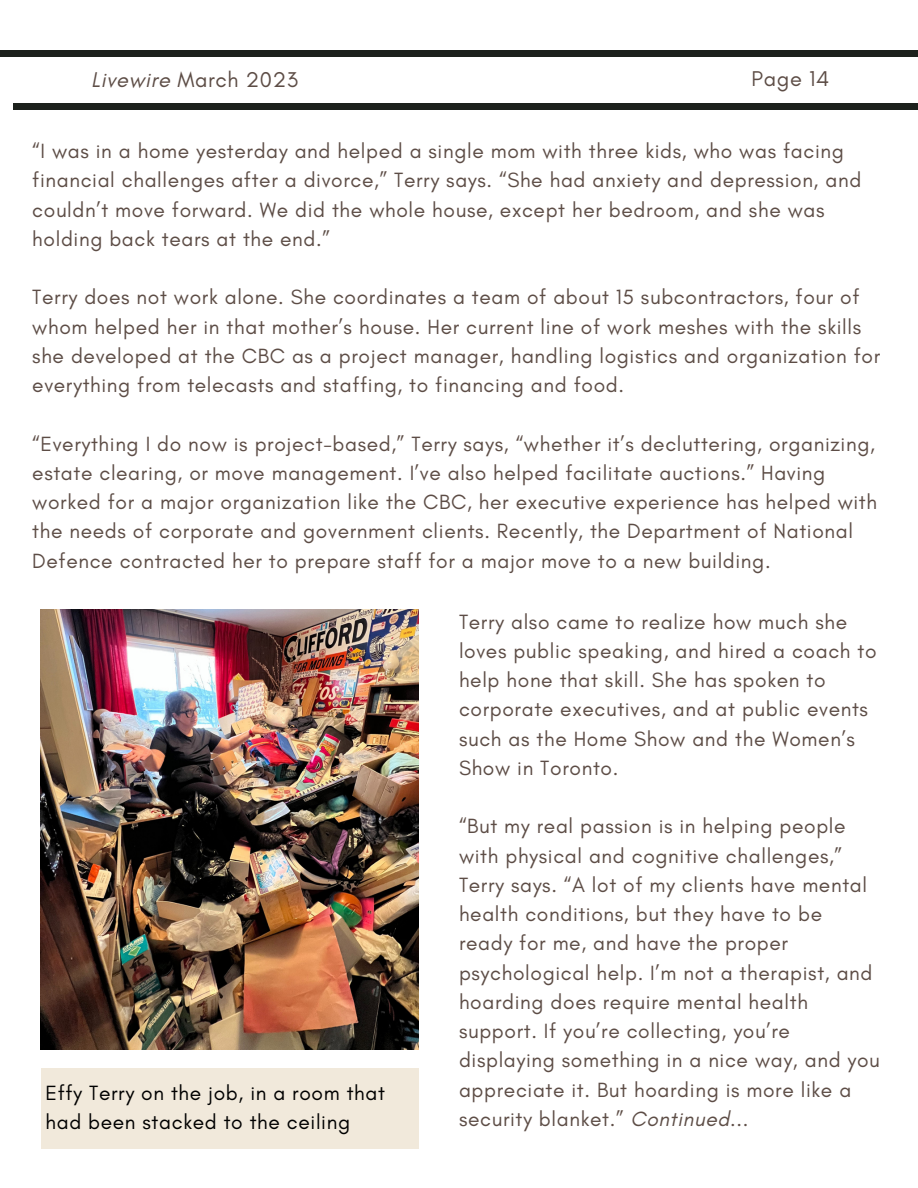
<style>
.page{position:relative;width:918px;height:1188px;background:#fff}
.page>*{position:absolute;margin:0;border:0;box-sizing:border-box;transform-origin:0 0}
.t1{font:21.75px "Glacial Indifference";letter-spacing:.03em;color:#5d4d46}
.t2{font:21px/29.2px "Glacial Indifference";letter-spacing:.03em;color:#5d4d46}
.t3{font:21px/29.2px "Glacial Indifference";letter-spacing:.03em;color:#000}
.s1{font-style:italic}
</style>
<div class="page">
<div style="left:0;top:51px;width:918px;height:5px;background:#1c211c"></div>
<div style="left:14px;top:104px;width:904px;height:5px;background:#1c211c"></div>
<img style="left:41px;top:609px;width:378px;height:441px">
<div style="left:41px;top:1068px;width:378px;height:80px;background:#f1e9db"></div>
<p class="t1" style="left:91px;top:67px;width:208px"><span class="s1">Livewire</span> March 2023</p>
<p class="t1" style="left:752px;top:65px;width:79px">Page 14</p>
<p class="t2" style="left:32px;top:136px;width:831px">“I was in a home yesterday and helped a single mom with three kids, who was facing financial challenges after a divorce,” Terry says. “She had anxiety and depression, and couldn’t move forward. We did the whole house, except her bedroom, and she was holding back tears at the end.”</p>
<p class="t2" style="left:32px;top:282px;width:849px">Terry does not work alone. She coordinates a team of about 15 subcontractors, four of whom helped her in that mother’s house. Her current line of work meshes with the skills she developed at the CBC as a project manager, handling logistics and organization for everything from telecasts and staffing, to financing and food.</p>
<p class="t2" style="left:32px;top:429px;width:846px">“Everything I do now is project-based,” Terry says, “whether it’s decluttering, organizing, estate clearing, or move management. I’ve also helped facilitate auctions.” Having worked for a major organization like the CBC, her executive experience has helped with the needs of corporate and government clients. Recently, the Department of National Defence contracted her to prepare staff for a major move to a new building.</p>
<p class="t3" style="left:45px;top:1078px;width:341px">Effy Terry on the job, in a room that had been stacked to the ceiling</p>
<p class="t2" style="left:459px;top:607px;width:419px">Terry also came to realize how much she loves public speaking, and hired a coach to help hone that skill. She has spoken to corporate executives, and at public events such as the Home Show and the Women’s Show in Toronto.</p>
<p class="t2" style="left:459px;top:811px;width:422px">“But my real passion is in helping people with physical and cognitive challenges,” Terry says. “A lot of my clients have mental health conditions, but they have to be ready for me, and have the proper psychological help. I’m not a therapist, and hoarding does require mental health support. If you’re collecting, you’re displaying something in a nice way, and you appreciate it. But hoarding is more like a security blanket.” <span class="s1">Continued...</span></p>
</div>
